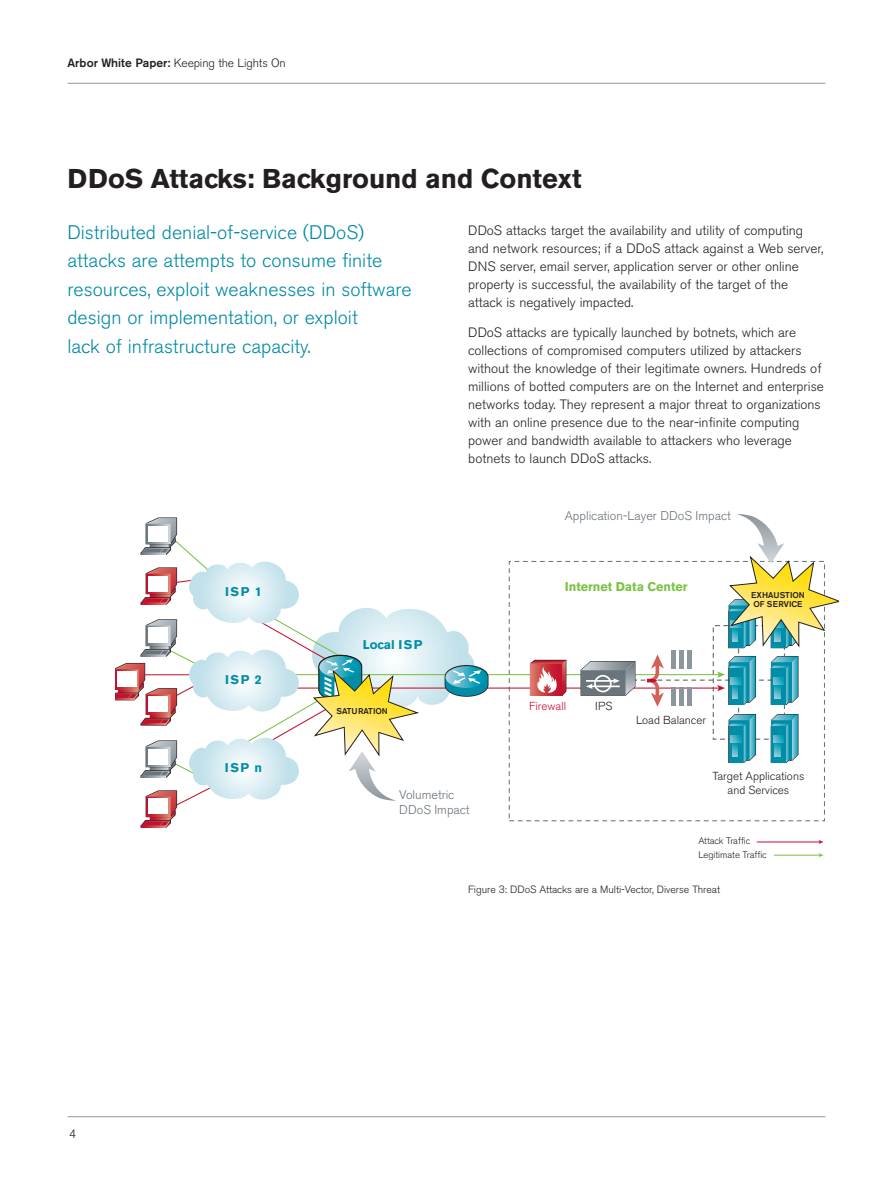
<style>
.page{position:relative;width:893px;height:1188px;background:#fff}
.page>*{position:absolute;margin:0;border:0;box-sizing:border-box;transform-origin:0 0}
.t1{font:700 27px "Akzidenz Grotesk BE";color:#231f20}
.t2{font:300 19.5px/28.5px "Akzidenz Grotesk BE";color:#0089a5}
.t3{font:300 13.5px/18px "Akzidenz Grotesk BE";color:#231f20}
.t4{font:300 12.6px/15.1px "Akzidenz Grotesk BE";color:#6a747b}
.t5{font:700 12.6px "Akzidenz Grotesk BE";color:#7bc142}
.t6{font:700 12.6px "Akzidenz Grotesk BE";letter-spacing:.115em;color:#008da8}
.t7{font:700 12.6px "Akzidenz Grotesk BE";color:#008da8}
.t8{font:300 12px "Akzidenz Grotesk BE";letter-spacing:-.01em;color:#231f20}
.t9{font:300 11.55px/14.7px "Akzidenz Grotesk BE";color:#231f20;text-align:center}
.t10{font:300 11.55px "Akzidenz Grotesk BE";color:#c3102f}
.t11{font:300 10.5px "Akzidenz Grotesk BE";letter-spacing:-.005em;color:#231f20}
.t12{font:300 9.45px/13.8px "Akzidenz Grotesk BE";color:#231f20}
.t13{font:500 8.4px/9.4px "Akzidenz Grotesk BE";color:#231f20}
.s1{font-weight:500}
</style>
<div class="page">
<hr style="left:68px;top:83px;width:757px;height:1px;background:#939598">
<hr style="left:68px;top:1116px;width:757px;height:1px;background:#939598">
<div style="left:713px;top:625px;width:29px;height:115px;border:1px dashed #6a747b"></div>
<hr style="left:247px;top:688px;width:472px;height:1px;background:#c3102f">
<hr style="left:226px;top:674px;width:493px;height:1px;background:#7bc142">
<svg style="left:728px;top:713px;width:29px;height:50px"></svg>
<svg style="left:770px;top:713px;width:29px;height:50px"></svg>
<svg style="left:529px;top:659px;width:38px;height:37px"></svg>
<svg style="left:580px;top:514px;width:258px;height:193px"></svg>
<svg style="left:116px;top:517px;width:373px;height:311px"></svg>
<hr style="left:757px;top:841px;width:63px;height:1px;background:#c3102f">
<svg style="left:819px;top:840px;width:4px;height:4px"></svg>
<hr style="left:774px;top:855px;width:46px;height:1px;background:#7bc142">
<svg style="left:819px;top:853px;width:4px;height:4px"></svg>
<p class="t8" style="left:68px;top:58px;width:220px"><span class="s1">Arbor White Paper:</span> Keeping the Lights On</p>
<h1 class="t1" style="left:68px;top:168px;width:516px">DDoS Attacks: Background and Context</h1>
<h2 class="t2" style="left:67px;top:219px;width:346px">Distributed denial-of-service (DDoS) attacks are attempts to consume finite resources, exploit weaknesses in software design or implementation, or exploit<br>lack of infrastructure capacity.</h2>
<p class="t3" style="left:468px;top:222px;width:357px">DDoS attacks target the availability and utility of computing and network resources; if a DDoS attack against a Web server, DNS server, email server, application server or other online property is successful, the availability of the target of the attack is negatively impacted.</p>
<p class="t3" style="left:468px;top:324px;width:357px">DDoS attacks are typically launched by botnets, which are collections of compromised computers utilized by attackers without the knowledge of their legitimate owners. Hundreds of millions of botted computers are on the Internet and enterprise networks today. They represent a major threat to organizations with an online presence due to the near-infinite computing power and bandwidth available to attackers who leverage botnets to launch DDoS attacks.</p>
<p class="t8" style="left:69px;top:1129px;width:8px">4</p>
<p class="t6" style="left:225px;top:587px;width:38px">ISP 1</p>
<p class="t6" style="left:225px;top:675px;width:38px">ISP 2</p>
<p class="t6" style="left:225px;top:763px;width:39px">ISP n</p>
<p class="t7" style="left:363px;top:639px;width:61px">Local ISP</p>
<p class="t13" style="left:337px;top:707px;width:53px">SATURATION</p>
<p class="t4" style="left:399px;top:788px;width:72px">Volumetric<br>DDoS Impact</p>
<p class="t4" style="left:565px;top:509px;width:167px">Application-Layer DDoS Impact</p>
<p class="t5" style="left:565px;top:581px;width:124px">Internet Data Center</p>
<p class="t13" style="left:751px;top:591px;width:55px">EXHAUSTION<br>OF SERVICE</p>
<p class="t10" style="left:529px;top:701px;width:39px">Firewall</p>
<p class="t9" style="left:595px;top:700px;width:19px">IPS</p>
<p class="t9" style="left:636px;top:714px;width:72px">Load Balancer</p>
<p class="t9" style="left:713px;top:769px;width:93px">Target Applications and Services</p>
<p class="t12" style="left:698px;top:834px;width:70px">Attack Traffic<br>Legitimate Traffic</p>
<p class="t11" style="left:468px;top:885px;width:254px">Figure 3: DDoS Attacks are a Multi-Vector, Diverse Threat</p>
</div>
